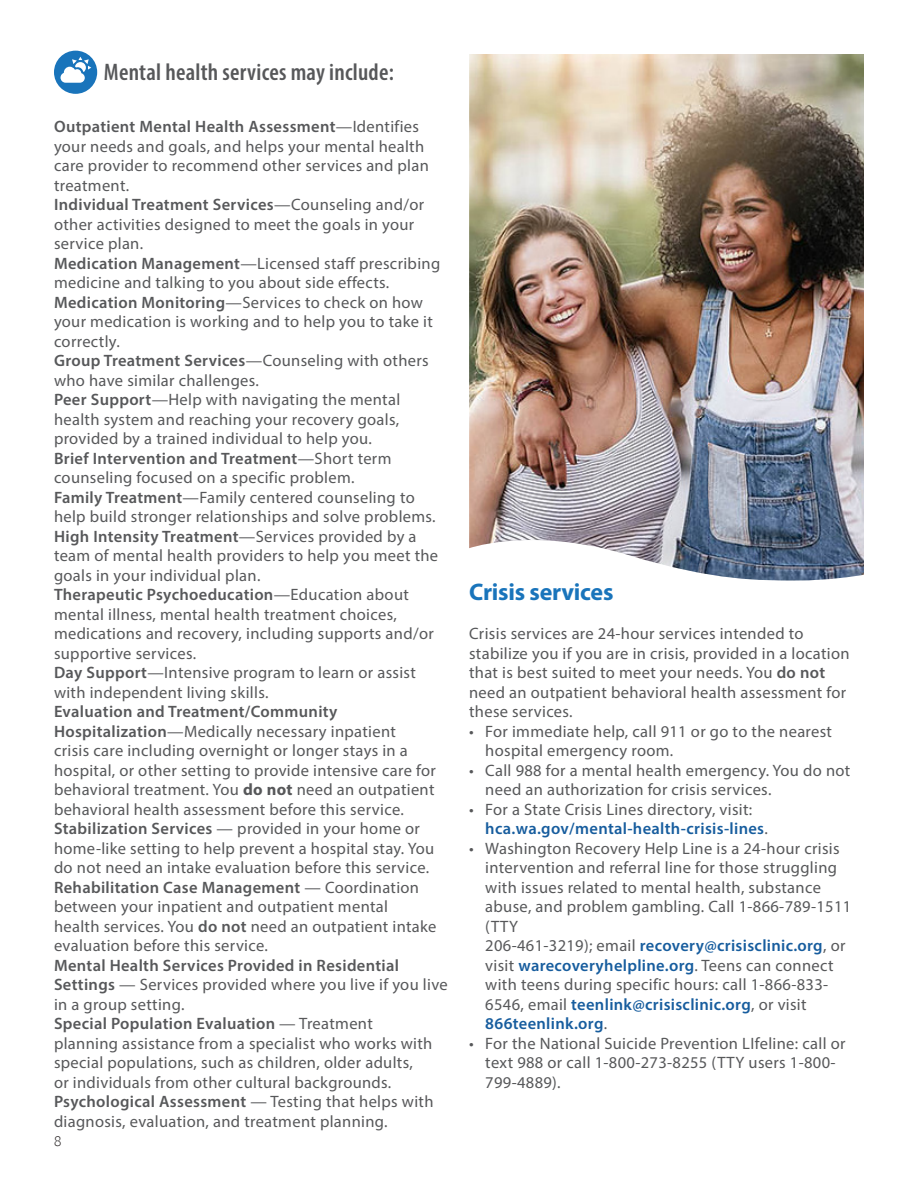
<style>
.page{position:relative;width:918px;height:1188px;background:#fff}
.page>*{position:absolute;margin:0;border:0;box-sizing:border-box;transform-origin:0 0}
.H2_-_Pullout{font:600 condensed 24px "Myriad Pro";letter-spacing:.01em;color:#57585a}
.H2_-_Subtitle{font:700 24px "Myriad Pro";letter-spacing:-.01em;color:#1974bb}
.H3_-_body{font:16.5px/19.5px "Myriad Pro";letter-spacing:.02em;color:#57585a}
.t1{font:300 15px "Myriad Pro";color:#231f20}
.s1{font-weight:600}
.s2{font-weight:700}
.s3{font-weight:600;color:#175d9e}
</style>
<div class="page">
<div style="left:54px;top:51px;width:43px;height:43px;background:#1974bb;border-radius:50%"></div>
<svg style="left:61px;top:57px;width:30px;height:26px"></svg>
<img style="left:469px;top:54px;width:395px;height:527px">
<p class="H2_-_Pullout" style="left:104px;top:57px;width:291px">Mental health services may include:</p>
<p class="H3_-_body" style="left:54px;top:116px;width:395px"><span class="s1">Outpatient Mental Health Assessment</span>—Identifies your needs and goals, and helps your mental health care provider to recommend other services and plan treatment.<br><span class="s1">Individual Treatment Services</span>—Counseling and/or other activities designed to meet the goals in your service plan.<br><span class="s1">Medication Management</span>—Licensed staff prescribing medicine and talking to you about side effects.<br><span class="s1">Medication Monitoring</span>—Services to check on how your medication is working and to help you to take it correctly.<br><span class="s1">Group Treatment Services</span>—Counseling with others who have similar challenges.<br><span class="s1">Peer Support</span>—Help with navigating the mental health system and reaching your recovery goals, provided by a trained individual to help you.<br><span class="s1">Brief Intervention and Treatment</span>—Short term counseling focused on a specific problem.<br><span class="s1">Family Treatment</span>—Family centered counseling to help build stronger relationships and solve problems.<br><span class="s1">High Intensity Treatment</span>—Services provided by a team of mental health providers to help you meet the goals in your individual plan.<br><span class="s1">Therapeutic Psychoeducation</span>—Education about mental illness, mental health treatment choices, medications and recovery, including supports and/or supportive services.<br><span class="s1">Day Support</span>—Intensive program to learn or assist with independent living skills.<br><span class="s1">Evaluation and Treatment/Community Hospitalization</span>—Medically necessary inpatient<br>crisis care including overnight or longer stays in a hospital, or other setting to provide intensive care for behavioral treatment. You <span class="s2">do not</span> need an outpatient behavioral health assessment before this service.<br><span class="s1">Stabilization Services</span> — provided in your home or home-like setting to help prevent a hospital stay. You do not need an intake evaluation before this service.<br><span class="s1">Rehabilitation Case Management</span> — Coordination between your inpatient and outpatient mental<br>health services. You <span class="s1">do not</span> need an outpatient intake evaluation before this service.<br><span class="s1">Mental Health Services Provided in Residential Settings</span> — Services provided where you live if you live in a group setting.<br><span class="s1">Special Population Evaluation</span> — Treatment<br>planning assistance from a specialist who works with special populations, such as children, older adults,<br>or individuals from other cultural backgrounds.<br><span class="s1">Psychological Assessment</span> — Testing that helps with diagnosis, evaluation, and treatment planning.</p>
<p class="t1" style="left:54px;top:1132px;width:9px">8</p>
<p class="H2_-_Subtitle" style="left:469px;top:576px;width:146px">Crisis services</p>
<p class="H3_-_body" style="left:469px;top:623px;width:382px">Crisis services are 24-hour services intended to stabilize you if you are in crisis, provided in a location that is best suited to meet your needs. You <span class="s1">do not </span>need an outpatient behavioral health assessment for these services.</p>
<p class="H3_-_body" style="left:485px;top:721px;width:348px;text-indent:-16px">• For immediate help, call 911 or go to the nearest hospital emergency room.</p>
<p class="H3_-_body" style="left:485px;top:760px;width:367px;text-indent:-16px">• Call 988 for a mental health emergency. You do not need an authorization for crisis services.</p>
<p class="H3_-_body" style="left:485px;top:799px;width:284px;text-indent:-16px">• For a State Crisis Lines directory, visit: <span class="s3">hca.wa.gov/mental-health-crisis-lines</span>.</p>
<p class="H3_-_body" style="left:485px;top:838px;width:367px;text-indent:-16px">• Washington Recovery Help Line is a 24-hour crisis intervention and referral line for those struggling with issues related to mental health, substance abuse, and problem gambling. Call 1-866-789-1511 (TTY<br>206-461-3219); email <span class="s3">recovery@crisisclinic.org</span>, or visit <span class="s3">warecoveryhelpline.org</span>. Teens can connect with teens during specific hours: call 1-866-833- 6546, email <span class="s3">teenlink@crisisclinic.org</span>, or visit <span class="s3">866teenlink.org</span>.</p>
<p class="H3_-_body" style="left:485px;top:1033px;width:362px;text-indent:-16px">• For the National Suicide Prevention LIfeline: call or text 988 or call 1-800-273-8255 (TTY users 1-800-<br>799-4889).</p>
</div>
